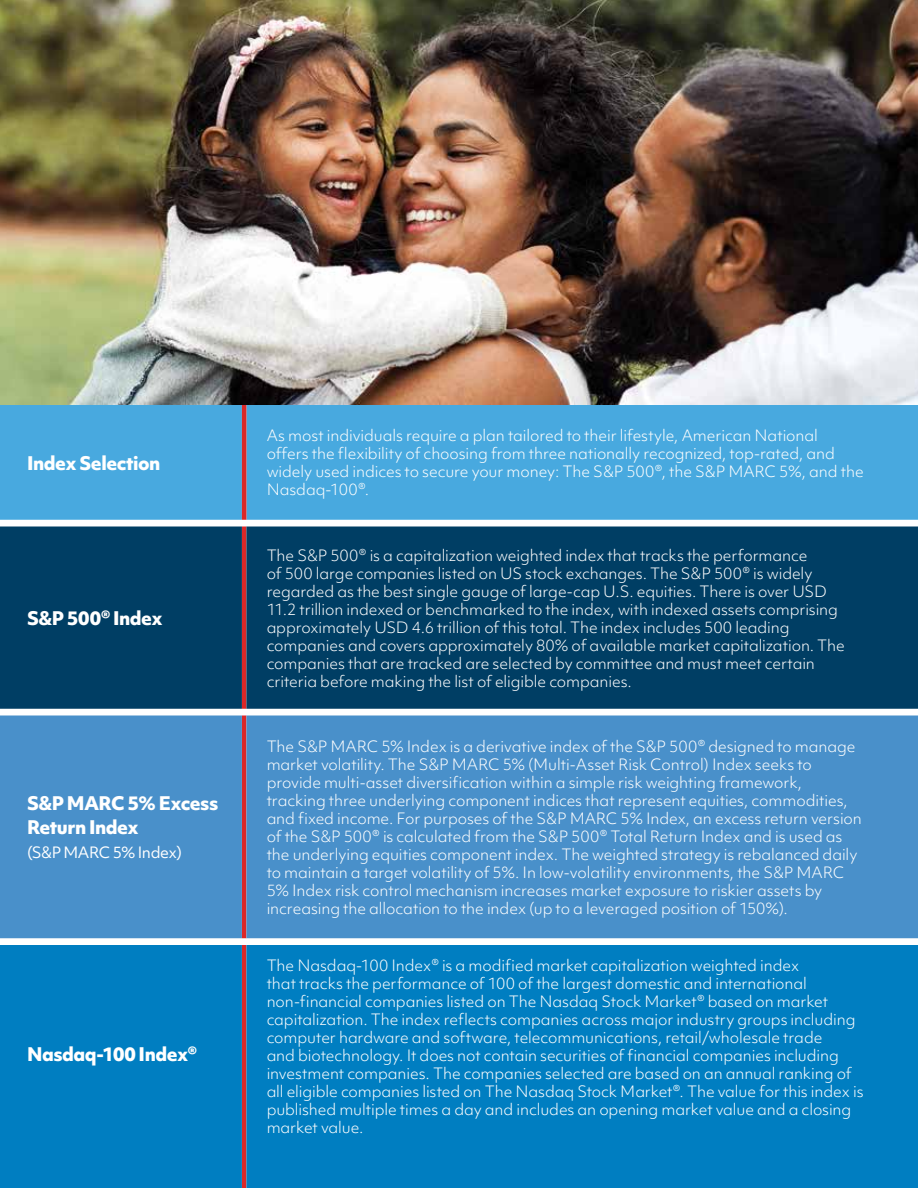
<style>
.page{position:relative;width:918px;height:1188px;background:#fff}
.page>*{position:absolute;margin:0;border:0;box-sizing:border-box;transform-origin:0 0}
.t1{font:800 18px/24px "Objektiv Mk 1";letter-spacing:-.025em;color:#fff}
.t2{font:300 15px/18px "Objektiv Mk 1";letter-spacing:-.005em;color:#fff}
.t3{font:15px "Objektiv Mk 1";letter-spacing:-.03em;color:#fff}
</style>
<div class="page">
<img style="left:0;top:0;width:918px;height:405px">
<div style="left:0;top:405px;width:918px;height:115px;background:#48a9df"></div>
<svg style="left:242px;top:405px;width:4px;height:534px"></svg>
<div style="left:0;top:526px;width:918px;height:183px;background:#003e64"></div>
<div style="left:0;top:716px;width:918px;height:222px;background:#4990ca"></div>
<div style="left:0;top:945px;width:918px;height:243px;background:#007ec1"></div>
<p class="t1" style="left:27px;top:450px;width:135px">Index Selection</p>
<p class="t1" style="left:27px;top:606px;width:137px">S&amp;P 500® Index</p>
<p class="t1" style="left:27px;top:791px;width:193px">S&amp;P MARC 5% Excess<br>Return Index</p>
<p class="t3" style="left:27px;top:842px;width:157px">(S&amp;P MARC 5% Index)</p>
<p class="t1" style="left:27px;top:1042px;width:172px">Nasdaq-100 Index®</p>
<p class="t2" style="left:267px;top:427px;width:599px">As most individuals require a plan tailored to their lifestyle, American National offers the flexibility of choosing from three nationally recognized, top-rated, and widely used indices to secure your money: The S&amp;P 500®, the S&amp;P MARC 5%, and the Nasdaq-100®.</p>
<p class="t2" style="left:267px;top:546px;width:580px">The S&amp;P 500® is a capitalization weighted index that tracks the performance<br>of 500 large companies listed on US stock exchanges. The S&amp;P 500® is widely regarded as the best single gauge of large-cap U.S. equities. There is over USD 11.2 trillion indexed or benchmarked to the index, with indexed assets comprising approximately USD 4.6 trillion of this total. The index includes 500 leading companies and covers approximately 80% of available market capitalization. The companies that are tracked are selected by committee and must meet certain criteria before making the list of eligible companies.</p>
<p class="t2" style="left:267px;top:737px;width:597px">The S&amp;P MARC 5% Index is a derivative index of the S&amp;P 500® designed to manage market volatility. The S&amp;P MARC 5% (Multi-Asset Risk Control) Index seeks to provide multi-asset diversification within a simple risk weighting framework, tracking three underlying component indices that represent equities, commodities, and fixed income. For purposes of the S&amp;P MARC 5% Index, an excess return version of the S&amp;P 500® is calculated from the S&amp;P 500® Total Return Index and is used as the underlying equities component index. The weighted strategy is rebalanced daily to maintain a target volatility of 5%. In low-volatility environments, the S&amp;P MARC 5% Index risk control mechanism increases market exposure to riskier assets by increasing the allocation to the index (up to a leveraged position of 150%).</p>
<p class="t2" style="left:267px;top:956px;width:598px">The Nasdaq-100 Index® is a modified market capitalization weighted index<br>that tracks the performance of 100 of the largest domestic and international non-financial companies listed on The Nasdaq Stock Market® based on market capitalization. The index reflects companies across major industry groups including computer hardware and software, telecommunications, retail/wholesale trade<br>and biotechnology. It does not contain securities of financial companies including investment companies. The companies selected are based on an annual ranking of all eligible companies listed on The Nasdaq Stock Market®. The value for this index is published multiple times a day and includes an opening market value and a closing market value.</p>
</div>
